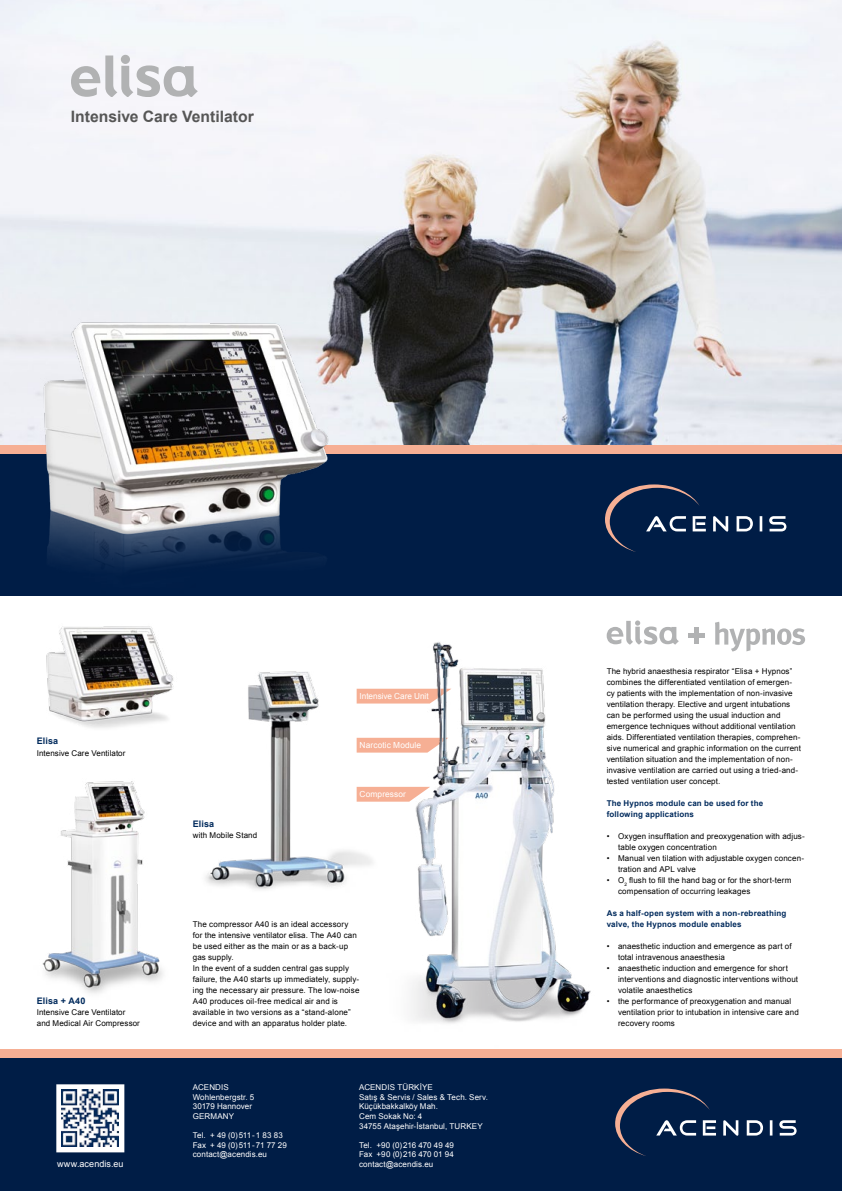
<style>
.page{position:relative;width:842px;height:1191px;background:#fff}
.page>*{position:absolute;margin:0;border:0;box-sizing:border-box;transform-origin:0 0}
.t1{font:700 15.7px "Arial";color:#565656}
.t2{font:700 9px "Arial";letter-spacing:.01em;color:#002a5c}
.t3{font:9px "Arial";letter-spacing:.005em;color:#fff}
.t4{font:8.4px "Arial";letter-spacing:.01em;color:#fff}
.t5{font:8px/11px "Arial";letter-spacing:.015em;color:#000}
.t6{font:8px/9.6px "Arial";letter-spacing:.01em;color:#fff}
.t7{font:700 8px/11px "Arial";letter-spacing:.02em;color:#002a5c}
</style>
<div class="page">
<div style="left:0;top:1057px;width:842px;height:134px;background:#001d46"></div>
<div style="left:0;top:1049px;width:842px;height:8px;background:#f6af94"></div>
<img style="left:0;top:0;width:842px;height:445px">
<img style="left:46px;top:626px;width:128px;height:102px">
<div style="left:0;top:454px;width:842px;height:141px;background:#001d46"></div>
<div style="left:0;top:445px;width:842px;height:9px;background:#f6af94"></div>
<svg style="left:605px;top:484px;width:181px;height:68px"></svg>
<svg style="left:56px;top:1084px;width:69px;height:69px;background:#dce1e6"></svg>
<img style="left:62px;top:1089px;width:57px;height:57px">
<svg style="left:615px;top:1088px;width:182px;height:68px"></svg>
<img style="left:205px;top:671px;width:152px;height:219px">
<img style="left:42px;top:781px;width:121px;height:213px">
<svg style="left:71px;top:55px;width:127px;height:41px"></svg>
<img style="left:0;top:289px;width:395px;height:279px">
<svg style="left:715px;top:621px;width:90px;height:30px"></svg>
<svg style="left:609px;top:620px;width:70px;height:24px"></svg>
<hr style="left:688px;top:633px;width:16px;height:4px;background:#b1b2b3">
<hr style="left:694px;top:627px;width:4px;height:16px;background:#b1b2b3">
<img style="left:357px;top:630px;width:282px;height:394px">
<h1 class="t1" style="left:71px;top:106px;width:184px">Intensive Care Ventilator</h1>
<p class="t2" style="left:37px;top:735px;width:23px">Elisa</p>
<p class="t5" style="left:37px;top:748px;width:90px">Intensive Care Ventilator</p>
<p class="t2" style="left:37px;top:995px;width:50px">Elisa + A40</p>
<p class="t5" style="left:37px;top:1007px;width:105px">Intensive Care Ventilator and Medical Air Compressor</p>
<p class="t3" style="left:57px;top:1157px;width:68px">www.acendis.eu</p>
<p class="t4" style="left:360px;top:690px;width:70px">Intensive Care U nit</p>
<p class="t4" style="left:360px;top:740px;width:63px">Narcotic Module</p>
<p class="t2" style="left:193px;top:818px;width:23px">Elisa</p>
<p class="t5" style="left:193px;top:830px;width:66px">with Mobile Stand</p>
<p class="t4" style="left:360px;top:789px;width:48px">Compressor</p>
<p class="t5" style="left:193px;top:919px;width:168px">The compressor A40 is an ideal accessory for the intensive ventilator elisa. The A40 can be used either as the main or as a back-up gas supply.<br>In the event of a sudden central gas supply failure, the A40 starts up immediately, supply&shy;ing the necessary air pressure. The low-noise A40 produces oil-free medical air and is available in two versions as a “stand-alone” device and with an apparatus holder plate.</p>
<p class="t6" style="left:193px;top:1082px;width:63px">ACENDIS<br>Wohlenbergstr. 5<br>30179 Hannover<br>Germany</p>
<p class="t6" style="left:193px;top:1130px;width:96px">Tel. + 49 (0)511-1 83 83<br>Fax + 49 (0)511-71 77 29 contact@acendis.eu</p>
<p class="t6" style="left:359px;top:1082px;width:131px">ACENDIS TÜRKİYE<br>Satış &amp; Servis / Sales &amp; Tech. Serv.<br>Küçükbakkalköy Mah.<br>Cem Sokak No: 4<br>34755 Ataşehir-İstanbul, Turkey</p>
<p class="t6" style="left:359px;top:1140px;width:96px;text-align:justify">Tel. +90 (0)216 470 49 49<br>Fax +90 (0)216 470 01 94 contact@acendis.eu</p>
<p class="t5" style="left:607px;top:666px;width:196px">The hybrid anaesthesia respirator “Elisa + Hypnosˮ combines the differentiated ventilation of emergen&shy;cy patients with the implementation of non-invasive ventilation therapy. Elective and urgent intubations can be performed using the usual induction and emergence techniques without additional ventilation aids. Differentiated ventilation therapies, comprehen&shy;sive numerical and graphic information on the current ventilation situation and the implementation of non&shy;invasive ventilation are carried out using a tried-and&shy;tested ventilation user concept.</p>
<p class="t7" style="left:607px;top:798px;width:158px">The Hypnos module can be used for the following applications</p>
<p class="t5" style="left:618px;top:831px;width:188px;text-indent:-11px">• Oxygen insufflation and preoxygenation with adjus&shy;table oxygen concentration</p>
<p class="t5" style="left:618px;top:853px;width:188px;text-indent:-11px">• Manual ven tilation with adjustable oxygen concen&shy;tration and APL valve</p>
<p class="t5" style="left:618px;top:875px;width:175px;text-indent:-11px">• O<sub>2</sub> flush to fill the hand bag or for the short-term compensation of occurring leakages</p>
<p class="t7" style="left:607px;top:908px;width:181px">As a half-open system with a non-rebreathing valve, the Hypnos module enables</p>
<p class="t5" style="left:618px;top:941px;width:175px;text-indent:-11px">• anaesthetic induction and emergence as part of total intravenous anaesthesia</p>
<p class="t5" style="left:618px;top:963px;width:182px;text-indent:-11px">• anaesthetic induction and emergence for short interventions and diagnostic interventions without volatile anaesthetics</p>
<p class="t5" style="left:618px;top:996px;width:182px;text-indent:-11px">• the performance of preoxygenation and manual ventilation prior to intubation in intensive care and recovery rooms</p>
</div>
